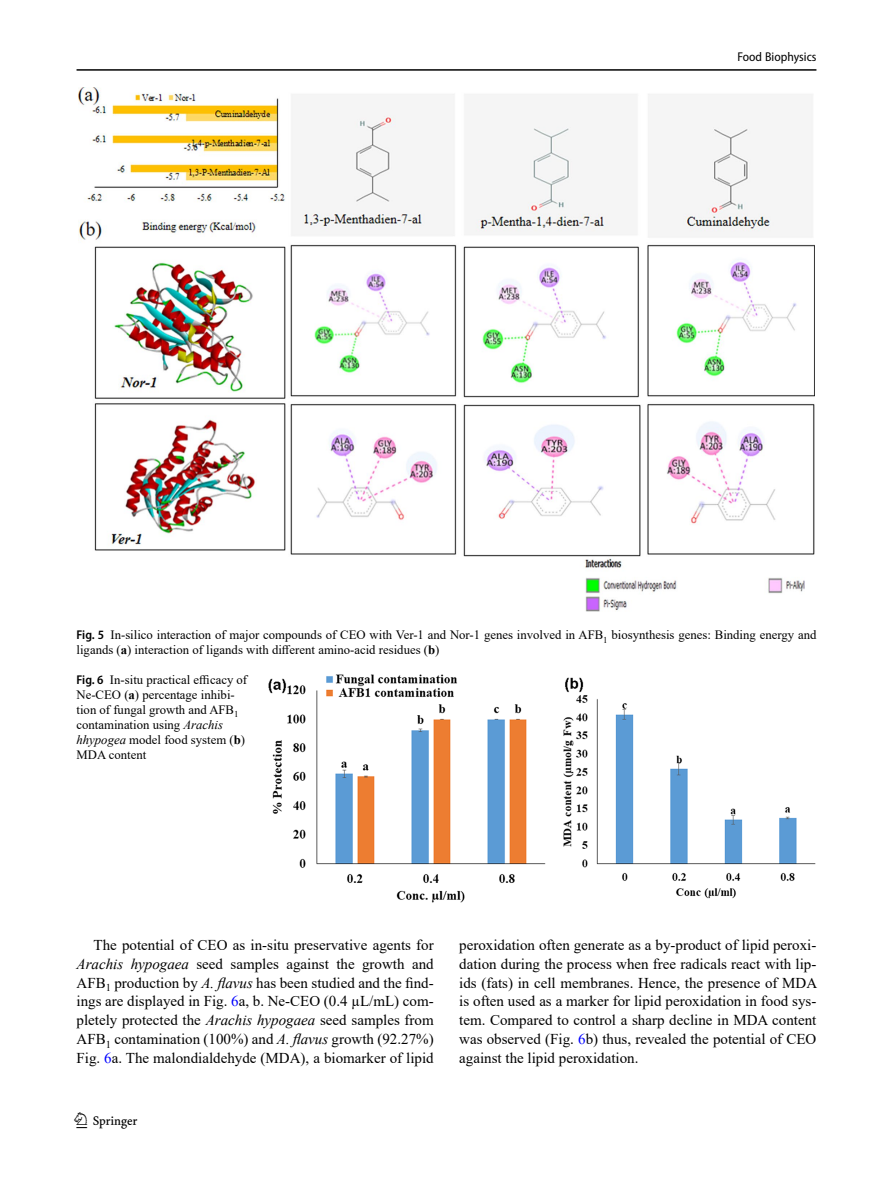
<style>
.page{position:relative;width:893px;height:1187px;background:#fff}
.page>*{position:absolute;margin:0;border:0;box-sizing:border-box;transform-origin:0 0}
.t1{font:22.5px "Springnew";color:#000}
.Body_Text_Indent{font:15px/18.8px "Times New Roman";color:#000;text-align:justify}
.Figure_Caption{font:12.75px/15px "Times New Roman";color:#000}
.Figure_Caption_Side{font:12.75px/15px "Times New Roman";color:#000}
.t2{font:semi-condensed 12.75px "Myriad Pro";color:#000}
.s1{font-family:"Myriad Pro";font-weight:600;font-stretch:semi-condensed}
.s2{font-weight:700}
.s3{font-style:italic}
.s4{color:#00f}
</style>
<div class="page">
<hr style="left:77px;top:69px;width:739px;height:2px;background:#000">
<img style="left:268px;top:674px;width:548px;height:229px">
<img style="left:79px;top:87px;width:735px;height:525px">
<p class="t2" style="left:737px;top:49px;width:81px">Food Biophysics</p>
<p class="Figure_Caption" style="left:77px;top:627px;width:741px"><span class="s1">Fig. 5</span> In-silico interaction of major compounds of CEO with Ver-1 and Nor-1 genes involved in AFB<sub>1</sub> biosynthesis genes: Binding energy and ligands (<span class="s2">a</span>) interaction of ligands with different amino-acid residues (<span class="s2">b</span>)</p>
<p class="Figure_Caption_Side" style="left:77px;top:671px;width:172px"><span class="s1">Fig. 6</span> In-situ practical efficacy of<br>Ne-CEO (<span class="s2">a</span>) percentage inhibi&shy;tion of fungal growth and AFB<sub>1 </sub>contamination using <span class="s3">Arachis hhypogea</span> model food system (<span class="s2">b</span>)<br>MDA content</p>
<p class="Body_Text_Indent" style="left:77px;top:935px;width:359px;text-indent:17px">The potential of CEO as in-situ preservative agents for <span class="s3">Arachis hypogaea</span> seed samples against the growth and AFB<sub>1</sub> production by <span class="s3">A. flavus</span> has been studied and the find&shy;ings are displayed in Fig. <span class="s4">6</span>a, b. Ne-CEO (0.4 µL/mL) com&shy;pletely protected the <span class="s3">Arachis hypogaea</span> seed samples from AFB<sub>1</sub> contamination (100%) and <span class="s3">A. flavus</span> growth (92.27%)<br>Fig. <span class="s4">6</span>a. The malondialdehyde (MDA), a biomarker of lipid</p>
<h1 class="t1" style="left:77px;top:1107px;width:63px">1 3</h1>
<p class="Body_Text_Indent" style="left:459px;top:935px;width:359px">peroxidation often generate as a by-product of lipid peroxi&shy;dation during the process when free radicals react with lip&shy;ids (fats) in cell membranes. Hence, the presence of MDA is often used as a marker for lipid peroxidation in food sys&shy;tem. Compared to control a sharp decline in MDA content was observed (Fig. <span class="s4">6</span>b) thus, revealed the potential of CEO against the lipid peroxidation.</p>
</div>
